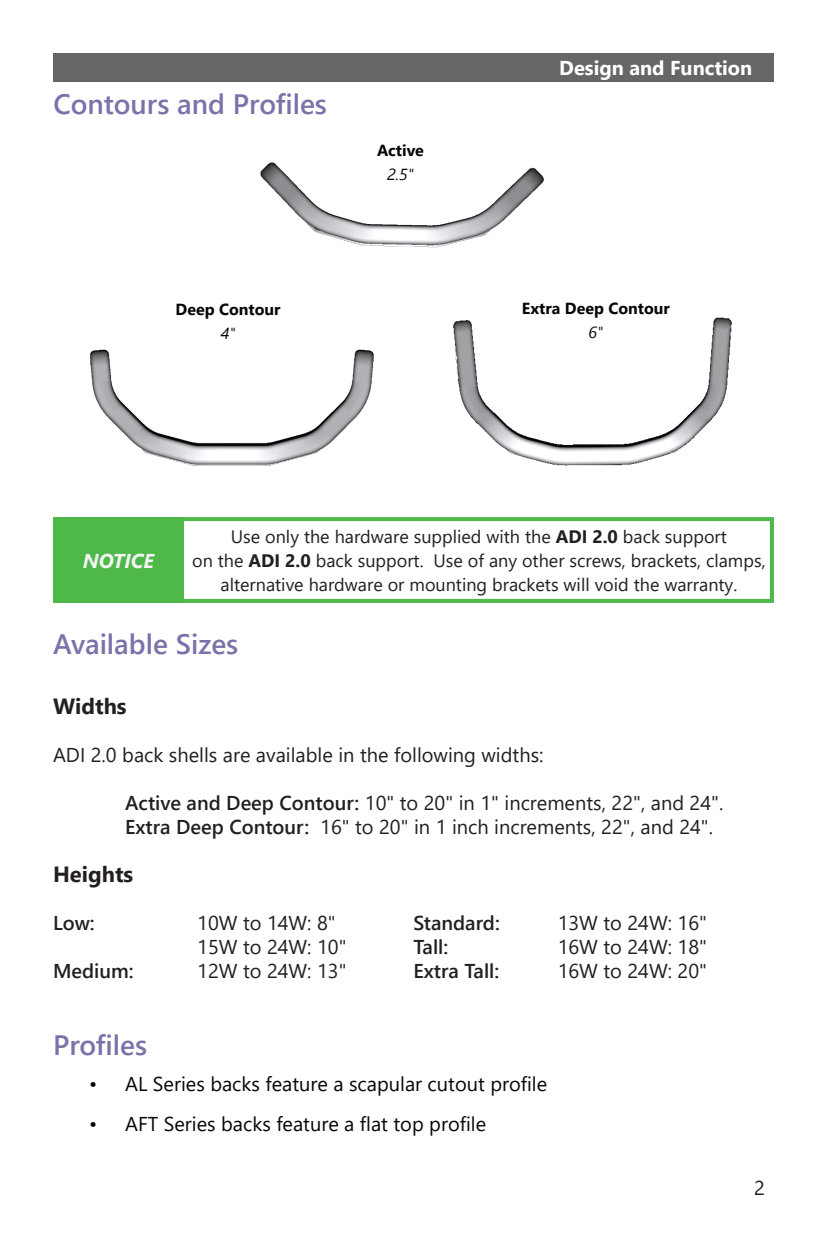
<style>
.page{position:relative;width:827px;height:1259px;background:#fff}
.page>*{position:absolute;margin:0;border:0;box-sizing:border-box;transform-origin:0 0}
.t1{font:600 28px "Segoe UI";color:#7c71a9}
.t2{font:700 22px "Segoe UI";color:#231f20}
.t3{font:20px/24px "Segoe UI";color:#231f20}
.t4{font:20px "Segoe UI";color:#080704}
.t5{font:600 20px "Segoe UI";color:#231f20}
.t6{font:700 20px "Segoe UI";color:#fff}
.t7{font:italic 700 20px "Segoe UI";color:#f5f4f4}
.t8{font:18px/24px "Segoe UI";color:#231f20;text-align:center}
.t9{font:700 16px "Segoe UI";color:#080704}
.t10{font:italic 16px "Segoe UI";color:#080704}
.s1{font-weight:700}
.s2{font-weight:600}
</style>
<div class="page">
<img style="left:253px;top:317px;width:521px;height:286px">
<div style="left:53px;top:53px;width:720px;height:29px;background:#676665"></div>
<svg style="left:184px;top:517px;width:589px;height:85px"></svg>
<div style="left:53px;top:517px;width:131px;height:85px;background:#4eb848"></div>
<img style="left:260px;top:162px;width:364px;height:179px">
<img style="left:90px;top:284px;width:297px;height:252px">
<h1 class="t1" style="left:53px;top:94px;width:275px">Contours and Profiles</h1>
<p class="t9" style="left:175px;top:303px;width:106px">Deep Contour</p>
<p class="t10" style="left:221px;top:327px;width:16px">4"</p>
<p class="t9" style="left:377px;top:145px;width:48px">Active</p>
<p class="t10" style="left:387px;top:169px;width:28px">2.5"</p>
<p class="t6" style="left:559px;top:60px;width:194px">Design and Function</p>
<p class="t9" style="left:521px;top:302px;width:149px">Extra Deep Contour</p>
<p class="t10" style="left:588px;top:326px;width:16px">6"</p>
<p class="t7" style="left:83px;top:553px;width:73px">NOTICE</p>
<p class="t8" style="left:192px;top:526px;width:574px">Use only the hardware supplied with the <span class="s1">ADI 2.0</span> back support<br>on the <span class="s1">ADI 2.0</span> back support. Use of any other screws, brackets, clamps, alternative hardware or mounting brackets will void the warranty.</p>
<h1 class="t1" style="left:53px;top:633px;width:187px">Available Sizes</h1>
<p class="t2" style="left:53px;top:698px;width:75px">Widths</p>
<p class="t3" style="left:53px;top:744px;width:491px">ADI 2.0 back shells are available in the following widths:</p>
<p class="t3" style="left:125px;top:792px;width:599px"><span class="s2">Active and Deep Contour:</span> 10" to 20" in 1" increments, 22", and 24".<br><span class="s2">Extra Deep Contour:</span> 16" to 20" in 1 inch increments, 22", and 24".</p>
<p class="t2" style="left:53px;top:866px;width:82px">Heights</p>
<p class="t5" style="left:53px;top:915px;width:43px">Low:</p>
<p class="t3" style="left:197px;top:912px;width:140px">10W to 14W: 8"</p>
<p class="t5" style="left:413px;top:915px;width:88px">Standard:</p>
<p class="t3" style="left:557px;top:912px;width:151px">13W to 24W: 16"</p>
<p class="t3" style="left:197px;top:936px;width:151px">15W to 24W: 10"</p>
<p class="t5" style="left:413px;top:939px;width:36px">Tall:</p>
<p class="t3" style="left:557px;top:936px;width:151px">16W to 24W: 18"</p>
<p class="t5" style="left:53px;top:963px;width:82px">Medium:</p>
<p class="t3" style="left:197px;top:960px;width:151px">12W to 24W: 13"</p>
<p class="t5" style="left:413px;top:963px;width:87px">Extra Tall:</p>
<p class="t3" style="left:557px;top:960px;width:151px">16W to 24W: 20"</p>
<h1 class="t1" style="left:53px;top:1034px;width:96px">Profiles</h1>
<p class="t4" style="left:89px;top:1076px;width:459px">• AL Series backs feature a scapular cutout profile</p>
<p class="t4" style="left:89px;top:1116px;width:398px">• AFT Series backs feature a flat top profile</p>
<p class="t3" style="left:753px;top:1177px;width:12px">2</p>
</div>
